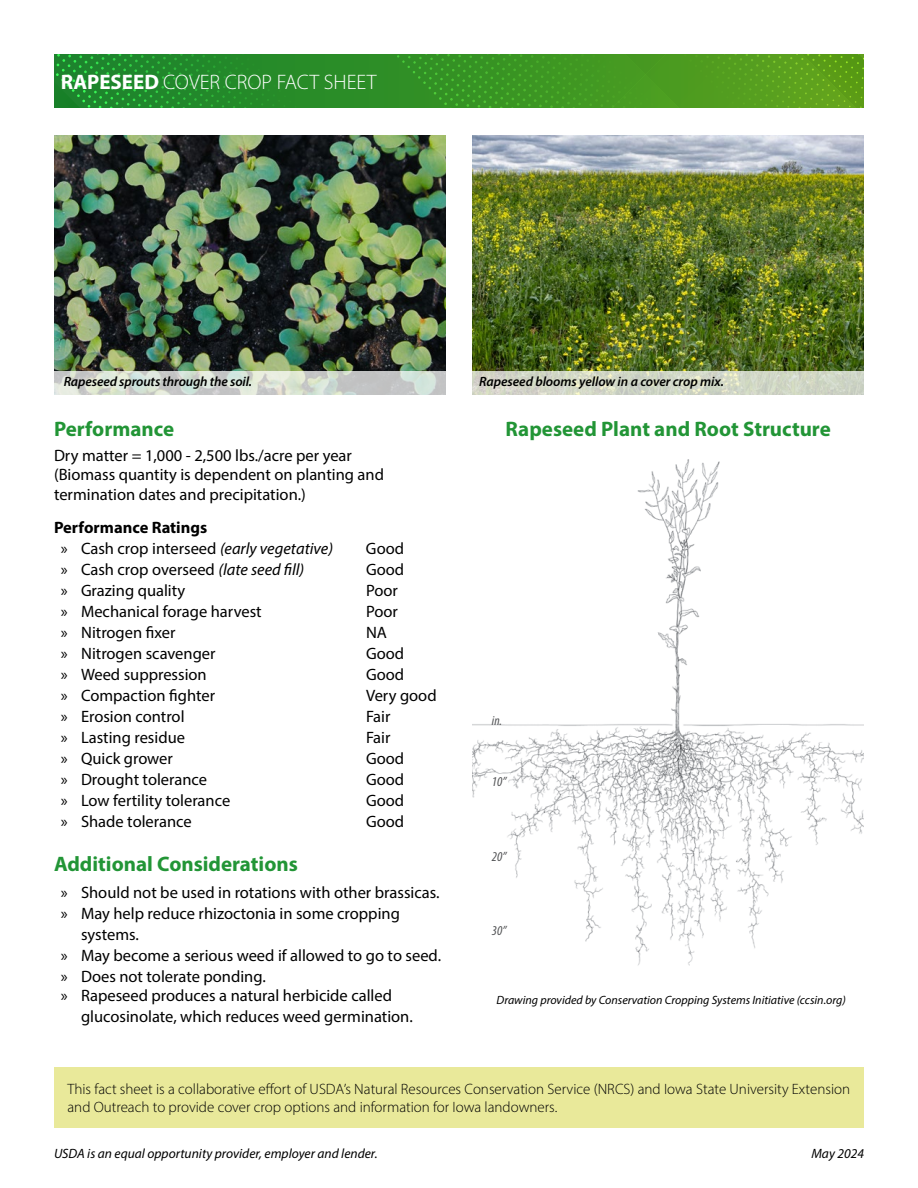
<style>
.page{position:relative;width:918px;height:1188px;background:#fff}
.page>*{position:absolute;margin:0;border:0;box-sizing:border-box;transform-origin:0 0}
.Subhead{font:700 21px "Myriad Pro";color:#229536}
.t1{font:300 21px "Myriad Pro";color:#fff}
.Body_Text{font:16.5px/19.5px "Myriad Pro";color:#000}
.Body_Text-2{font:700 16.5px "Myriad Pro";color:#000}
.t2{font:300 15px/18px "Myriad Pro";color:#000}
.t3{font:italic 600 13.5px "Myriad Pro";letter-spacing:-.01em;color:#000}
.Subhead-2{font:italic 13.5px "Myriad Pro";color:#000}
.Body_Text-3{font:italic condensed 13.5px "Myriad Pro";color:#505153}
.t4{font:italic 12px "Myriad Pro";color:#000}
.s1{font-weight:700}
.s2{font-style:italic}
</style>
<div class="page">
<svg style="left:54px;top:54px;width:810px;height:54px;background:#399425"></svg>
<div style="left:54px;top:1068px;width:810px;height:60px;background:#e9e99a"></div>
<img style="left:472px;top:459px;width:392px;height:507px">
<img style="left:54px;top:135px;width:392px;height:236px">
<svg style="left:54px;top:371px;width:392px;height:24px;background:#d0d7cf"></svg>
<img style="left:472px;top:135px;width:392px;height:236px">
<svg style="left:472px;top:371px;width:392px;height:24px;background:#d1d6c6"></svg>
<p class="t1" style="left:61px;top:69px;width:317px"><span class="s1">RAPESEED</span> COVER CROP FACT SHEET</p>
<p class="t3" style="left:64px;top:373px;width:190px">Rapeseed sprouts through the soil.</p>
<p class="t3" style="left:479px;top:373px;width:246px">Rapeseed blooms yellow in a cover crop mix.</p>
<p class="Subhead" style="left:54px;top:415px;width:122px">Performance</p>
<p class="Body_Text" style="left:54px;top:445px;width:332px">Dry matter = 1,000 - 2,500 lbs./acre per year (Biomass quantity is dependent on planting and termination dates and precipitation.)</p>
<p class="Body_Text-2" style="left:54px;top:516px;width:155px">Performance Ratings</p>
<p class="Body_Text" style="left:61px;top:538px;width:274px">» Cash crop interseed <span class="s2">(early vegetative)</span></p>
<p class="Body_Text" style="left:366px;top:538px;width:40px">Good</p>
<p class="Body_Text" style="left:61px;top:559px;width:245px">» Cash crop overseed <span class="s2">(late seed fill)</span></p>
<p class="Body_Text" style="left:366px;top:559px;width:40px">Good</p>
<p class="Body_Text" style="left:61px;top:580px;width:126px">» Grazing quality</p>
<p class="Body_Text" style="left:366px;top:580px;width:33px">Poor</p>
<p class="Body_Text" style="left:61px;top:601px;width:203px">» Mechanical forage harvest</p>
<p class="Body_Text" style="left:366px;top:601px;width:33px">Poor</p>
<p class="Body_Text" style="left:61px;top:622px;width:116px">» Nitrogen fixer</p>
<p class="Body_Text" style="left:366px;top:622px;width:22px">NA</p>
<p class="Body_Text" style="left:61px;top:643px;width:156px">» Nitrogen scavenger</p>
<p class="Body_Text" style="left:366px;top:643px;width:40px">Good</p>
<p class="Body_Text" style="left:61px;top:664px;width:148px">» Weed suppression</p>
<p class="Body_Text" style="left:366px;top:664px;width:40px">Good</p>
<p class="Body_Text" style="left:61px;top:685px;width:156px">» Compaction fighter</p>
<p class="Body_Text" style="left:366px;top:685px;width:72px">Very good</p>
<p class="Body_Text" style="left:61px;top:706px;width:125px">» Erosion control</p>
<p class="Body_Text" style="left:366px;top:706px;width:26px">Fair</p>
<p class="Body_Text" style="left:61px;top:727px;width:126px">» Lasting residue</p>
<p class="Body_Text" style="left:366px;top:727px;width:26px">Fair</p>
<p class="Body_Text" style="left:61px;top:748px;width:114px">» Quick grower</p>
<p class="Body_Text" style="left:366px;top:748px;width:40px">Good</p>
<p class="Body_Text" style="left:61px;top:769px;width:148px">» Drought tolerance</p>
<p class="Body_Text" style="left:366px;top:769px;width:40px">Good</p>
<p class="Body_Text" style="left:61px;top:790px;width:171px">» Low fertility tolerance</p>
<p class="Body_Text" style="left:366px;top:790px;width:40px">Good</p>
<p class="Body_Text" style="left:61px;top:811px;width:133px">» Shade tolerance</p>
<p class="Body_Text" style="left:366px;top:811px;width:40px">Good</p>
<p class="Subhead" style="left:54px;top:851px;width:245px">Additional Considerations</p>
<p class="Body_Text" style="left:61px;top:882px;width:380px">» Should not be used in rotations with other brassicas.</p>
<p class="Body_Text" style="left:81px;top:903px;width:320px;line-height:21px;text-indent:-20px">» May help reduce rhizoctonia in some cropping systems.</p>
<p class="Body_Text" style="left:61px;top:945px;width:382px">» May become a serious weed if allowed to go to seed.</p>
<p class="Body_Text" style="left:61px;top:966px;width:207px">» Does not tolerate ponding.</p>
<p class="Body_Text" style="left:81px;top:985px;width:333px;line-height:21px;text-indent:-20px">» Rapeseed produces a natural herbicide called glucosinolate, which reduces weed germination.</p>
<p class="Subhead" style="left:506px;top:415px;width:327px">Rapeseed Plant and Root Structure</p>
<p class="Body_Text-3" style="left:492px;top:712px;width:12px">in.</p>
<p class="Body_Text-3" style="left:492px;top:774px;width:16px">10”</p>
<p class="Body_Text-3" style="left:492px;top:848px;width:16px">20”</p>
<p class="Body_Text-3" style="left:492px;top:922px;width:16px">30”</p>
<p class="t4" style="left:497px;top:993px;width:351px">Drawing provided by Conservation Cropping Systems Initiative (ccsin.org)</p>
<p class="t2" style="left:68px;top:1080px;width:784px">This fact sheet is a collaborative effort of USDA’s Natural Resources Conservation Service (NRCS) and Iowa State University Extension and Outreach to provide cover crop options and information for Iowa landowners.</p>
<p class="Subhead-2" style="left:54px;top:1145px;width:325px">USDA is an equal opportunity provider, employer and lender.</p>
<p class="Subhead-2" style="left:811px;top:1145px;width:54px">May 2024</p>
</div>
